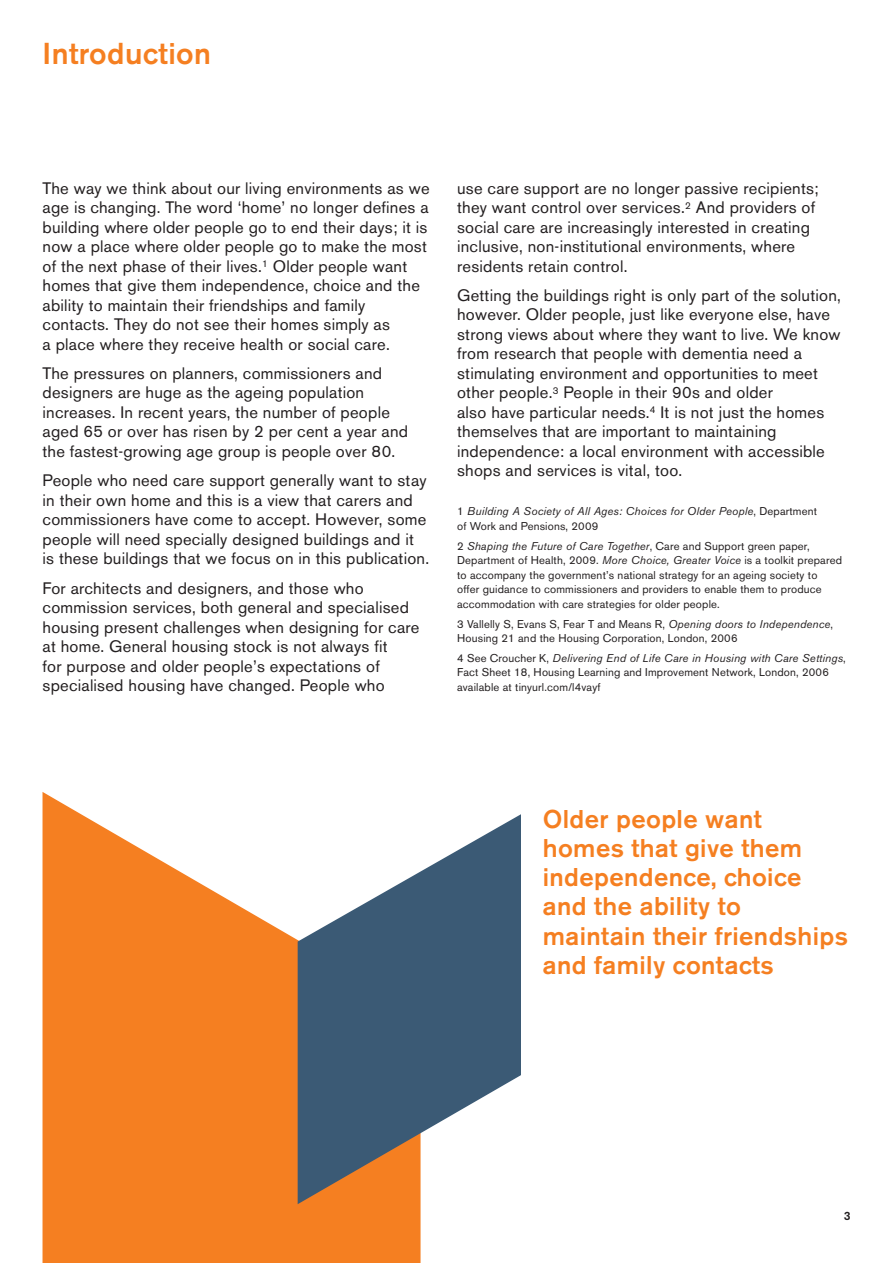
<style>
.page{position:relative;width:893px;height:1263px;background:#fff}
.page>*{position:absolute;margin:0;border:0;box-sizing:border-box;transform-origin:0 0}
.t1{font:500 30px "Akzidenz Grotesk BE";letter-spacing:.015em;color:#f57f21}
.t2{font:500 25.5px/29.2px "Akzidenz Grotesk BE";letter-spacing:.015em;color:#f57f21}
.t3{font:16.5px/19.5px "Akzidenz Grotesk BE";letter-spacing:.015em;color:#231f20}
.t4{font:500 12px "Akzidenz Grotesk BE";color:#231f20}
.t5{font:11.25px/14.7px "Akzidenz Grotesk BE";letter-spacing:.015em;color:#231f20}
.t6{font:italic 11.25px/14.7px "Akzidenz Grotesk BE";letter-spacing:.015em;color:#231f20}
.s1{font-style:normal}
.s2{font-style:italic}
</style>
<div class="page">
<svg style="left:43px;top:792px;width:378px;height:471px;fill:#f57f21"></svg>
<svg style="left:298px;top:814px;width:223px;height:390px;fill:#3b5a75"></svg>
<h1 class="t1" style="left:43px;top:43px;width:170px">Introduction</h1>
<p class="t3" style="left:43px;top:180px;width:389px">The way we think about our living environments as we age is changing. The word ‘home’ no longer defines a building where older people go to end their days; it is now a place where older people go to make the most of the next phase of their lives.<sup>1</sup> Older people want homes that give them independence, choice and the ability to maintain their friendships and family contacts. They do not see their homes simply as<br>a place where they receive health or social care.</p>
<p class="t3" style="left:43px;top:365px;width:367px">The pressures on planners, commissioners and designers are huge as the ageing population increases. In recent years, the number of people aged 65 or over has risen by 2 per cent a year and the fastest-growing age group is people over 80.</p>
<p class="t3" style="left:43px;top:472px;width:388px">People who need care support generally want to stay in their own home and this is a view that carers and commissioners have come to accept. However, some people will need specially designed buildings and it is these buildings that we focus on in this publication.</p>
<p class="t3" style="left:43px;top:580px;width:378px">For architects and designers, and those who commission services, both general and specialised housing present challenges when designing for care at home. General housing stock is not always fit<br>for purpose and older people’s expectations of specialised housing have changed. People who</p>
<p class="t3" style="left:457px;top:180px;width:363px">use care support are no longer passive recipients; they want control over services.<sup>2</sup> And providers of social care are increasingly interested in creating inclusive, non-institutional environments, where residents retain control.</p>
<p class="t3" style="left:457px;top:287px;width:385px">Getting the buildings right is only part of the solution, however. Older people, just like everyone else, have strong views about where they want to live. We know from research that people with dementia need a stimulating environment and opportunities to meet other people.<sup>3</sup> People in their 90s and older<br>also have particular needs.<sup>4</sup> It is not just the homes themselves that are important to maintaining independence: a local environment with accessible shops and services is vital, too.</p>
<p class="t6" style="left:457px;top:505px;width:361px"><span class="s1">1</span> Building A Society of All Ages: Choices for Older People<span class="s1">, Department of Work and Pensions, 2009</span></p>
<p class="t5" style="left:457px;top:539px;width:386px">2 <span class="s2">Shaping the Future of Care Together</span>, Care and Support green paper, Department of Health, 2009. <span class="s2">More Choice, Greater Voice</span> is a toolkit prepared to accompany the government’s national strategy for an ageing society to offer guidance to commissioners and providers to enable them to produce accommodation with care strategies for older people.</p>
<p class="t5" style="left:457px;top:617px;width:378px">3 Vallelly S, Evans S, Fear T and Means R, <span class="s2">Opening doors to Independence</span>,<br>Housing 21 and the Housing Corporation, London, 2006</p>
<p class="t5" style="left:457px;top:652px;width:390px">4 See Croucher K, <span class="s2">Delivering End of Life Care in Housing with Care Settings</span>,<br>Fact Sheet 18, Housing Learning and Improvement Network, London, 2006 available at tinyurl.com/l4vayf</p>
<h2 class="t2" style="left:543px;top:806px;width:307px">Older people want homes that give them independence, choice and the ability to maintain their friendships and family contacts</h2>
<p class="t4" style="left:844px;top:1212px;width:8px">3</p>
</div>
